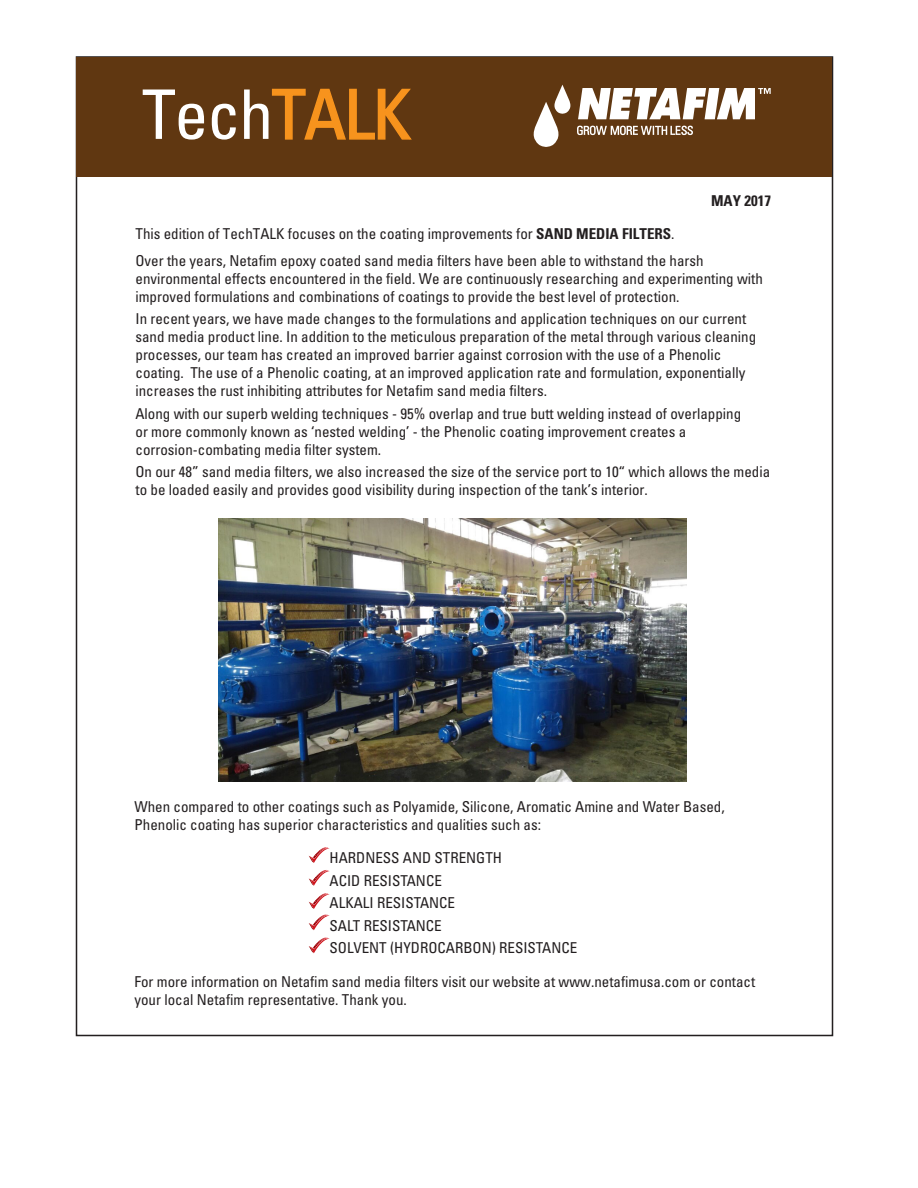
<style>
.page{position:relative;width:918px;height:1188px;background:#fff}
.page>*{position:absolute;margin:0;border:0;box-sizing:border-box;transform-origin:0 0}
.t1{font:condensed 68.4px "Univers LT Std";letter-spacing:-.025em;color:#fff}
.t2{font:condensed 15px/18px "Univers LT Std";color:#231f20}
.t3{font:700 condensed 15px "Univers LT Std";color:#231f20}
.s1{color:#f7931d}
.s2{font-weight:700}
</style>
<div class="page">
<div style="left:76px;top:57px;width:756px;height:119px;background:#603711"></div>
<svg style="left:271px;top:88px;width:141px;height:52px"></svg>
<svg style="left:578px;top:88px;width:193px;height:31px"></svg>
<svg style="left:533px;top:85px;width:38px;height:62px"></svg>
<svg style="left:577px;top:126px;width:116px;height:9px"></svg>
<img style="left:218px;top:518px;width:468px;height:263px">
<svg style="left:309px;top:847px;width:21px;height:16px"></svg>
<svg style="left:309px;top:870px;width:21px;height:16px"></svg>
<svg style="left:309px;top:893px;width:21px;height:37px"></svg>
<svg style="left:309px;top:937px;width:21px;height:16px"></svg>
<h1 class="t1" style="left:142px;top:71px;width:271px">Tech<span class="s1">TALK</span></h1>
<p class="t3" style="left:711px;top:192px;width:61px">MAY 2017</p>
<p class="t2" style="left:136px;top:220px;width:570px;line-height:27px">This edition of TechTALK focuses on the coating improvements for <span class="s2">SAND MEDIA FILTERS</span>.<br>Over the years, Netafim epoxy coated sand media filters have been able to withstand the harsh</p>
<p class="t2" style="left:136px;top:269px;width:629px">environmental effects encountered in the field. We are continuously researching and experimenting with improved formulations and combinations of coatings to provide the best level of protection.</p>
<p class="t2" style="left:136px;top:310px;width:622px">In recent years, we have made changes to the formulations and application techniques on our current sand media product line. In addition to the meticulous preparation of the metal through various cleaning processes, our team has created an improved barrier against corrosion with the use of a Phenolic coating. The use of a Phenolic coating, at an improved application rate and formulation, exponentially increases the rust inhibiting attributes for Netafim sand media filters.</p>
<p class="t2" style="left:136px;top:404px;width:607px">Along with our superb welding techniques - 95% overlap and true butt welding instead of overlapping or more commonly known as ‘nested welding’ - the Phenolic coating improvement creates a corrosion-combating media filter system.</p>
<p class="t2" style="left:136px;top:463px;width:636px">On our 48” sand media filters, we also increased the size of the service port to 10“ which allows the media to be loaded easily and provides good visibility during inspection of the tank’s interior.</p>
<p class="t2" style="left:134px;top:798px;width:592px">When compared to other coatings such as Polyamide, Silicone, Aromatic Amine and Water Based,<br>Phenolic coating has superior characteristics and qualities such as:</p>
<p class="t2" style="left:330px;top:846px;width:249px;line-height:22.5px">HARDNESS AND STRENGTH<br>ACID RESISTANCE<br>ALKALI RESISTANCE<br>SALT RESISTANCE<br>SOLVENT (HYDROCARBON) RESISTANCE</p>
<p class="t2" style="left:134px;top:972px;width:622px">For more information on Netafim sand media filters visit our website at www.netafimusa.com or contact your local Netafim representative. Thank you.</p>
</div>
